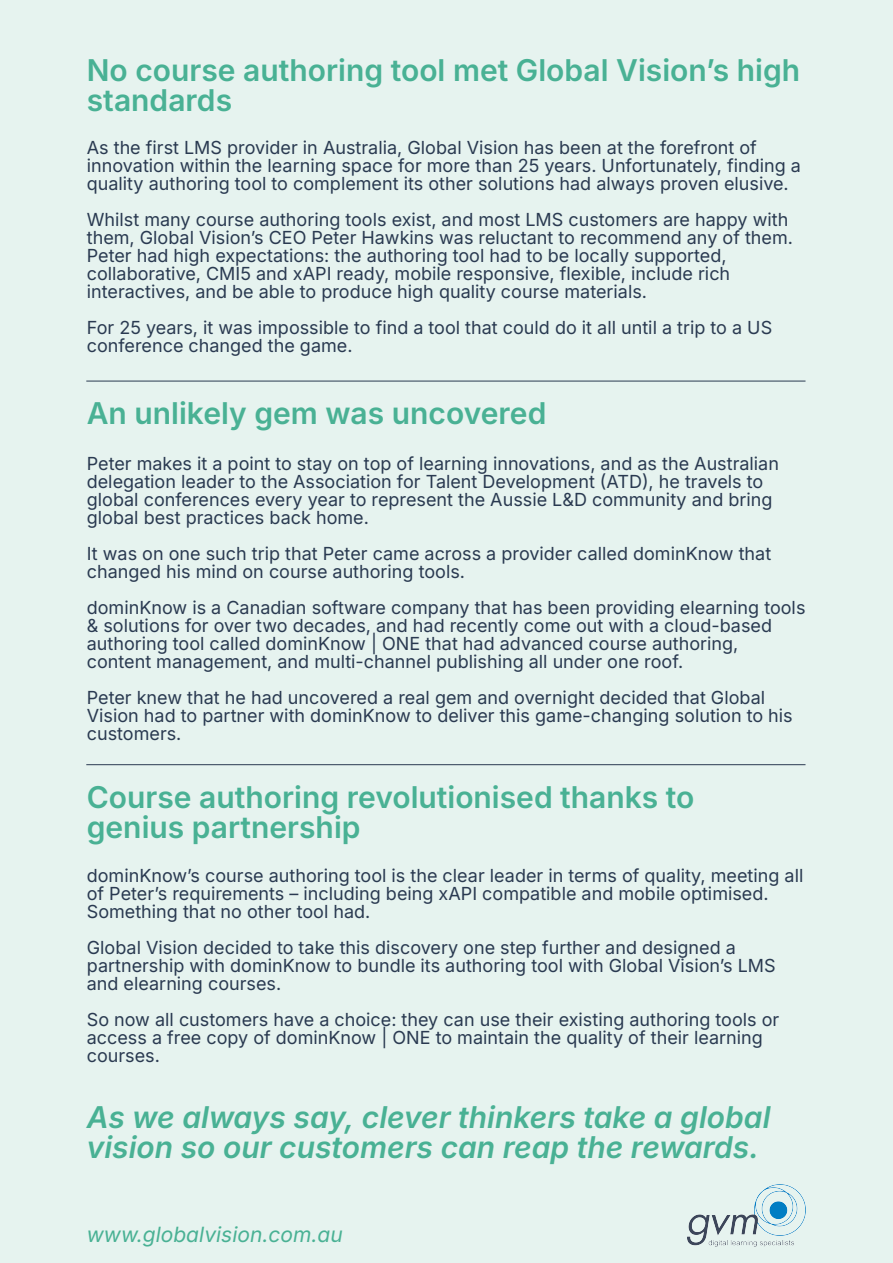
<style>
.page{position:relative;width:893px;height:1263px;background:#e6f3ef}
.page>*{position:absolute;margin:0;border:0;box-sizing:border-box;transform-origin:0 0}
.t1{font:600 30px "Inter";color:#49b194}
.t2{font:italic 600 30px "Inter";color:#49b194}
.t3{font:italic 21px "Inter";color:#49b194}
.t4{font:18px "Inter";color:#2a3a51}
</style>
<div class="page">
<hr style="left:87px;top:381px;width:718px;height:1px;background:#2a3a51">
<hr style="left:87px;top:764px;width:718px;height:1px;background:#2a3a51">
<img style="left:687px;top:1184px;width:119px;height:63px">
<p class="t1" style="left:87px;top:51px;width:715px">No course authoring tool met Global Visionʼs high</p>
<p class="t1" style="left:87px;top:81px;width:147px">standards</p>
<p class="t4" style="left:87px;top:137px;width:672px">As the first LMS provider in Australia, Global Vision has been at the forefront of</p>
<p class="t4" style="left:87px;top:155px;width:716px">innovation within the learning space for more than 25 years. Unfortunately, finding a</p>
<p class="t4" style="left:87px;top:173px;width:703px">quality authoring tool to complement its other solutions had always proven elusive.</p>
<p class="t4" style="left:87px;top:209px;width:703px">Whilst many course authoring tools exist, and most LMS customers are happy with</p>
<p class="t4" style="left:87px;top:227px;width:708px">them, Global Visionʼs CEO Peter Hawkins was reluctant to recommend any of them.</p>
<p class="t4" style="left:87px;top:245px;width:641px">Peter had high expectations: the authoring tool had to be locally supported,</p>
<p class="t4" style="left:87px;top:263px;width:645px">collaborative, CMI5 and xAPI ready, mobile responsive, flexible, include rich</p>
<p class="t4" style="left:87px;top:281px;width:562px">interactives, and be able to produce high quality course materials.</p>
<p class="t4" style="left:87px;top:317px;width:687px">For 25 years, it was impossible to find a tool that could do it all until a trip to a US</p>
<p class="t4" style="left:87px;top:335px;width:267px">conference changed the game.</p>
<p class="t1" style="left:87px;top:395px;width:461px">An unlikely gem was uncovered</p>
<p class="t4" style="left:87px;top:452px;width:694px">Peter makes it a point to stay on top of learning innovations, and as the Australian</p>
<p class="t4" style="left:87px;top:470px;width:678px">delegation leader to the Association for Talent Development (ATD), he travels to</p>
<p class="t4" style="left:87px;top:488px;width:687px">global conferences every year to represent the Aussie L&amp;D community and bring</p>
<p class="t4" style="left:87px;top:506px;width:284px">global best practices back home.</p>
<p class="t4" style="left:87px;top:542px;width:686px">It was on one such trip that Peter came across a provider called dominKnow that</p>
<p class="t4" style="left:87px;top:560px;width:380px">changed his mind on course authoring tools.</p>
<p class="t4" style="left:87px;top:596px;width:720px">dominKnow is a Canadian software company that has been providing elearning tools</p>
<p class="t4" style="left:87px;top:614px;width:687px">&amp; solutions for over two decades, and had recently come out with a cloud-based</p>
<p class="t4" style="left:87px;top:632px;width:653px">authoring tool called dominKnow | ONE that had advanced course authoring,</p>
<p class="t4" style="left:87px;top:650px;width:598px">content management, and multi-channel publishing all under one roof.</p>
<p class="t4" style="left:87px;top:686px;width:680px">Peter knew that he had uncovered a real gem and overnight decided that Global</p>
<p class="t4" style="left:87px;top:704px;width:707px">Vision had to partner with dominKnow to deliver this game-changing solution to his</p>
<p class="t4" style="left:87px;top:722px;width:96px">customers.</p>
<p class="t1" style="left:87px;top:779px;width:609px">Course authoring revolutionised thanks to</p>
<p class="t1" style="left:87px;top:809px;width:275px">genius partnership</p>
<p class="t4" style="left:87px;top:865px;width:718px">dominKnowʼs course authoring tool is the clear leader in terms of quality, meeting all</p>
<p class="t4" style="left:87px;top:883px;width:683px">of Peterʼs requirements – including being xAPI compatible and mobile optimised.</p>
<p class="t4" style="left:87px;top:901px;width:285px">Something that no other tool had.</p>
<p class="t4" style="left:87px;top:937px;width:651px">Global Vision decided to take this discovery one step further and designed a</p>
<p class="t4" style="left:87px;top:955px;width:690px">partnership with dominKnow to bundle its authoring tool with Global Visionʼs LMS</p>
<p class="t4" style="left:87px;top:973px;width:196px">and elearning courses.</p>
<p class="t4" style="left:87px;top:1009px;width:694px">So now all customers have a choice: they can use their existing authoring tools or</p>
<p class="t4" style="left:87px;top:1027px;width:678px">access a free copy of dominKnow | ONE to maintain the quality of their learning</p>
<p class="t4" style="left:87px;top:1045px;width:75px">courses.</p>
<p class="t2" style="left:87px;top:1099px;width:685px">As we always say, clever thinkers take a global</p>
<p class="t2" style="left:87px;top:1129px;width:674px">vision so our customers can reap the rewards.</p>
<p class="t3" style="left:87px;top:1222px;width:258px">www.globalvision.com.au</p>
</div>
